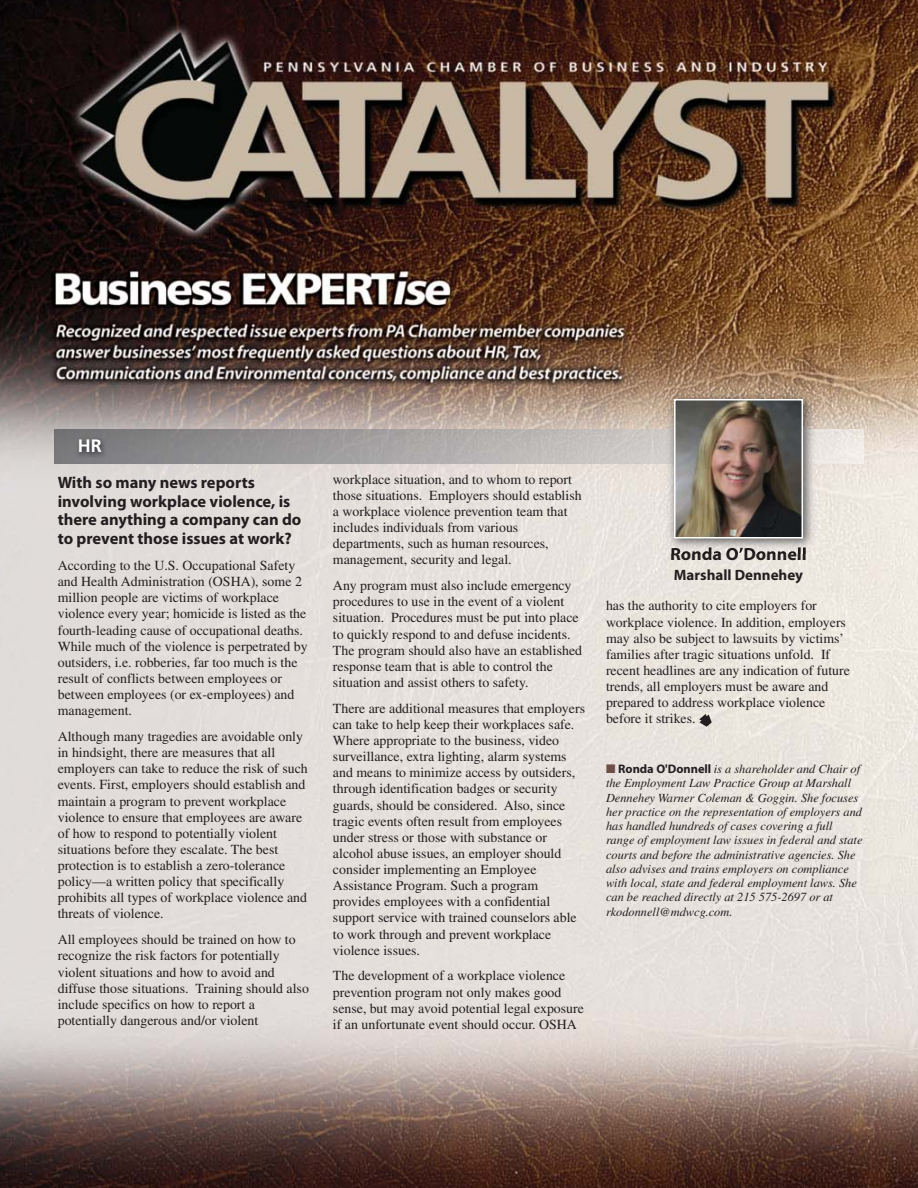
<style>
.page{position:relative;width:918px;height:1188px;background:#fff}
.page>*{position:absolute;margin:0;border:0;box-sizing:border-box;transform-origin:0 0}
.t1{font:700 18px "Myriad Pro";color:#231f20}
.t2{font:700 18px "Frutiger";color:#fff}
.t3{font:700 16.5px/18.8px "Myriad Pro";color:#231f20}
.t4{font:700 15px "Myriad Pro";color:#231f20}
.t5{font:13.8px/16.2px "Times";color:#231f20}
.t6{font:italic 12.3px/14.2px "Times";color:#231f20}
.s1{color:#6d4d45}
.s2{font-family:"Myriad Pro";font-weight:700;font-style:normal}
</style>
<div class="page">
<img style="left:0;top:0;width:918px;height:1188px">
<img style="left:818px;top:430px;width:46px;height:34px">
<img style="left:270px;top:430px;width:394px;height:34px">
<img style="left:54px;top:430px;width:15px;height:34px">
<img style="left:69px;top:430px;width:201px;height:51px">
<img style="left:664px;top:389px;width:154px;height:165px">
<img style="left:672px;top:547px;width:134px;height:7px">
<img style="left:677px;top:402px;width:123px;height:133px">
<div style="left:674px;top:399px;width:129px;height:139px;border:2px solid #fff"></div>
<svg style="left:699px;top:714px;width:13px;height:13px"></svg>
<h1 class="t2" style="left:78px;top:439px;width:25px">HR</h1>
<p class="t3" style="left:58px;top:475px;width:245px">With so many news reports involving workplace violence, is there anything a company can do to prevent those issues at work?</p>
<p class="t5" style="left:58px;top:559px;width:251px">According to the U.S. Occupational Safety and Health Administration (OSHA), some 2 million people are victims of workplace violence every year; homicide is listed as the fourth-leading cause of occupational deaths.<br>While much of the violence is perpetrated by outsiders, i.e. robberies, far too much is the result of conflicts between employees or between employees (or ex-employees) and management.</p>
<p class="t5" style="left:58px;top:730px;width:252px">Although many tragedies are avoidable only in hindsight, there are measures that all employers can take to reduce the risk of such events. First, employers should establish and maintain a program to prevent workplace violence to ensure that employees are aware of how to respond to potentially violent situations before they escalate. The best protection is to establish a zero-tolerance policy—a written policy that specifically prohibits all types of workplace violence and threats of violence.</p>
<p class="t5" style="left:58px;top:933px;width:253px">All employees should be trained on how to recognize the risk factors for potentially violent situations and how to avoid and diffuse those situations. Training should also include specifics on how to report a potentially dangerous and/or violent</p>
<p class="t5" style="left:333px;top:472px;width:250px">workplace situation, and to whom to report those situations. Employers should establish a workplace violence prevention team that includes individuals from various departments, such as human resources, management, security and legal.</p>
<p class="t5" style="left:333px;top:579px;width:251px">Any program must also include emergency procedures to use in the event of a violent situation. Procedures must be put into place to quickly respond to and defuse incidents.<br>The program should also have an established response team that is able to control the situation and assist others to safety.</p>
<p class="t5" style="left:333px;top:701px;width:254px">There are additional measures that employers can take to help keep their workplaces safe.<br>Where appropriate to the business, video surveillance, extra lighting, alarm systems and means to minimize access by outsiders, through identification badges or security guards, should be considered. Also, since tragic events often result from employees under stress or those with substance or alcohol abuse issues, an employer should consider implementing an Employee Assistance Program. Such a program provides employees with a confidential support service with trained counselors able to work through and prevent workplace violence issues.</p>
<p class="t5" style="left:333px;top:969px;width:252px">The development of a workplace violence prevention program not only makes good sense, but may avoid potential legal exposure if an unfortunate event should occur. OSHA</p>
<h1 class="t1" style="left:670px;top:547px;width:138px">Ronda O’Donnell</h1>
<p class="t4" style="left:674px;top:569px;width:131px">Marshall Dennehey</p>
<p class="t5" style="left:606px;top:599px;width:245px">has the authority to cite employers for workplace violence. In addition, employers may also be subject to lawsuits by victims’ families after tragic situations unfold. If recent headlines are any indication of future trends, all employers must be aware and prepared to address workplace violence before it strikes.</p>
<p class="t6" style="left:606px;top:763px;width:258px"><span class="s1">■</span> <span class="s2">Ronda O'Donnell</span> is a shareholder and Chair of the Employment Law Practice Group at Marshall Dennehey Warner Coleman &amp; Goggin. She focuses her practice on the representation of employers and has handled hundreds of cases covering a full range of employment law issues in federal and state courts and before the administrative agencies. She also advises and trains employers on compliance with local, state and federal employment laws. She can be reached directly at 215 575-2697 or at rkodonnell@mdwcg.com.</p>
</div>
